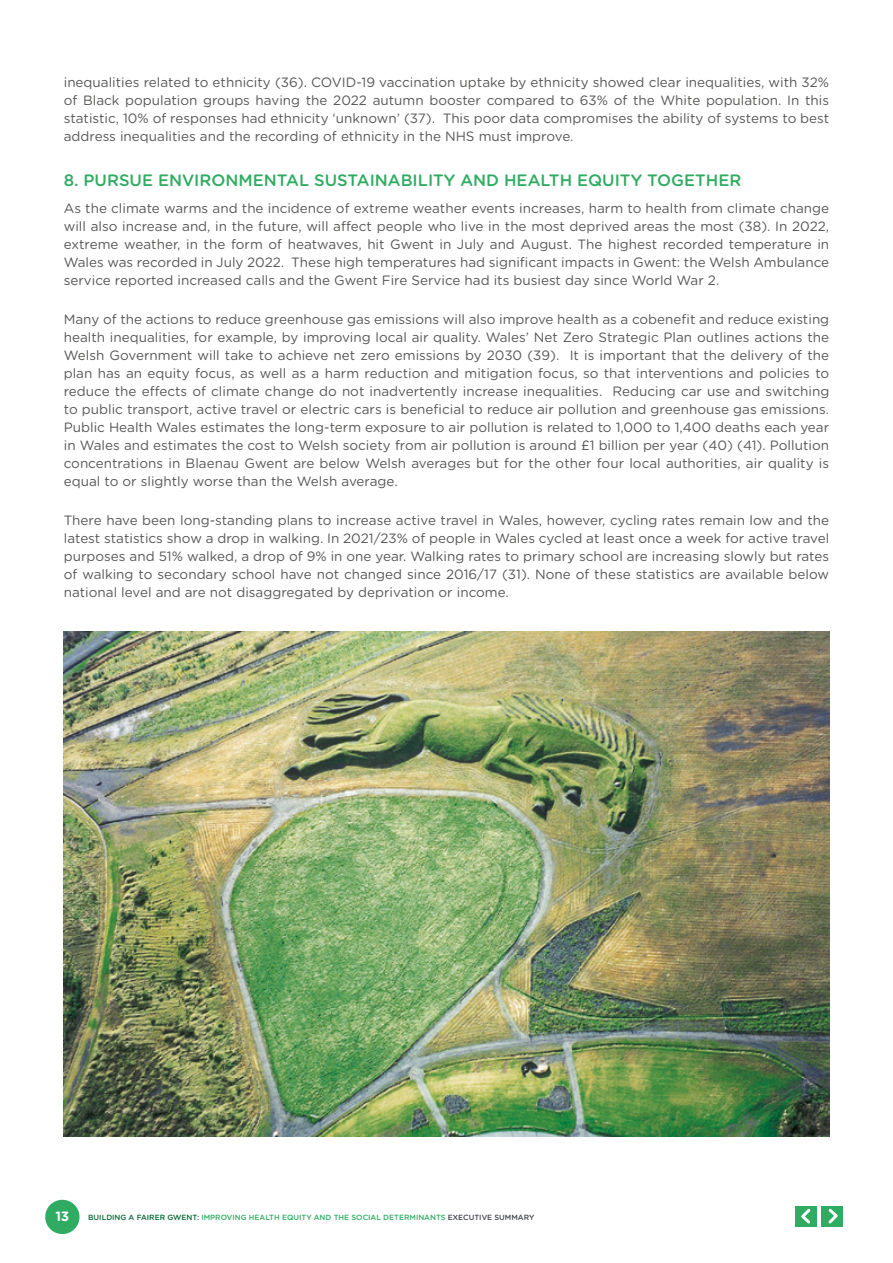
<style>
.page{position:relative;width:893px;height:1263px;background:#fff}
.page>*{position:absolute;margin:0;border:0;box-sizing:border-box;transform-origin:0 0}
.t1{font:500 16.5px "Gotham Rounded";color:#30ac62}
.t2{font:13.5px/18px "Gotham Rounded";color:#575756;text-align:justify}
.t3{font:700 13.5px "Gotham Rounded";color:#fff}
.t4{font:500 7.5px "Gotham Rounded";color:#30ac62}
.s1{color:#046734}
.s2{color:#42454f}
</style>
<div class="page">
<div style="left:45px;top:1200px;width:35px;height:34px;background:#30ac62;border-radius:50%"></div>
<div style="left:796px;top:1206px;width:21px;height:20px;background:#30ac62"></div>
<svg style="left:801px;top:1208px;width:10px;height:16px"></svg>
<div style="left:822px;top:1206px;width:21px;height:20px;background:#30ac62"></div>
<svg style="left:828px;top:1208px;width:10px;height:16px"></svg>
<img style="left:64px;top:631px;width:765px;height:505px">
<p class="t2" style="left:64px;top:73px;width:767px">inequalities related to ethnicity (36). COVID-19 vaccination uptake by ethnicity showed clear inequalities, with 32% of Black population groups having the 2022 autumn booster compared to 63% of the White population. In this statistic, 10% of responses had ethnicity ‘unknown’ (37). This poor data compromises the ability of systems to best address inequalities and the recording of ethnicity in the NHS must improve.</p>
<p class="t1" style="left:64px;top:169px;width:679px">8. PURSUE ENVIRONMENTAL SUSTAINABILITY AND HEALTH EQUITY TOGETHER</p>
<p class="t2" style="left:64px;top:198px;width:767px">As the climate warms and the incidence of extreme weather events increases, harm to health from climate change will also increase and, in the future, will affect people who live in the most deprived areas the most (38). In 2022, extreme weather, in the form of heatwaves, hit Gwent in July and August. The highest recorded temperature in Wales was recorded in July 2022. These high temperatures had significant impacts in Gwent: the Welsh Ambulance service reported increased calls and the Gwent Fire Service had its busiest day since World War 2.</p>
<p class="t2" style="left:64px;top:310px;width:767px">Many of the actions to reduce greenhouse gas emissions will also improve health as a cobenefit and reduce existing health inequalities, for example, by improving local air quality. Wales’ Net Zero Strategic Plan outlines actions the Welsh Government will take to achieve net zero emissions by 2030 (39). It is important that the delivery of the plan has an equity focus, as well as a harm reduction and mitigation focus, so that interventions and policies to reduce the effects of climate change do not inadvertently increase inequalities. Reducing car use and switching to public transport, active travel or electric cars is beneficial to reduce air pollution and greenhouse gas emissions.<br>Public Health Wales estimates the long-term exposure to air pollution is related to 1,000 to 1,400 deaths each year in Wales and estimates the cost to Welsh society from air pollution is around £1 billion per year (40) (41). Pollution concentrations in Blaenau Gwent are below Welsh averages but for the other four local authorities, air quality is equal to or slightly worse than the Welsh average.</p>
<p class="t2" style="left:64px;top:511px;width:767px">There have been long-standing plans to increase active travel in Wales, however, cycling rates remain low and the latest statistics show a drop in walking. In 2021/23% of people in Wales cycled at least once a week for active travel purposes and 51% walked, a drop of 9% in one year. Walking rates to primary school are increasing slowly but rates of walking to secondary school have not changed since 2016/17 (31). None of these statistics are available below national level and are not disaggregated by deprivation or income.</p>
<p class="t3" style="left:56px;top:1206px;width:15px">13</p>
<p class="t4" style="left:88px;top:1212px;width:447px"><span class="s1">BUILDING A FAIRER GWENT:</span> IMPROVING HEALTH EQUITY AND THE SOCIAL DETERMINANTS <span class="s2">EXECUTIVE SUMMARY</span></p>
</div>
